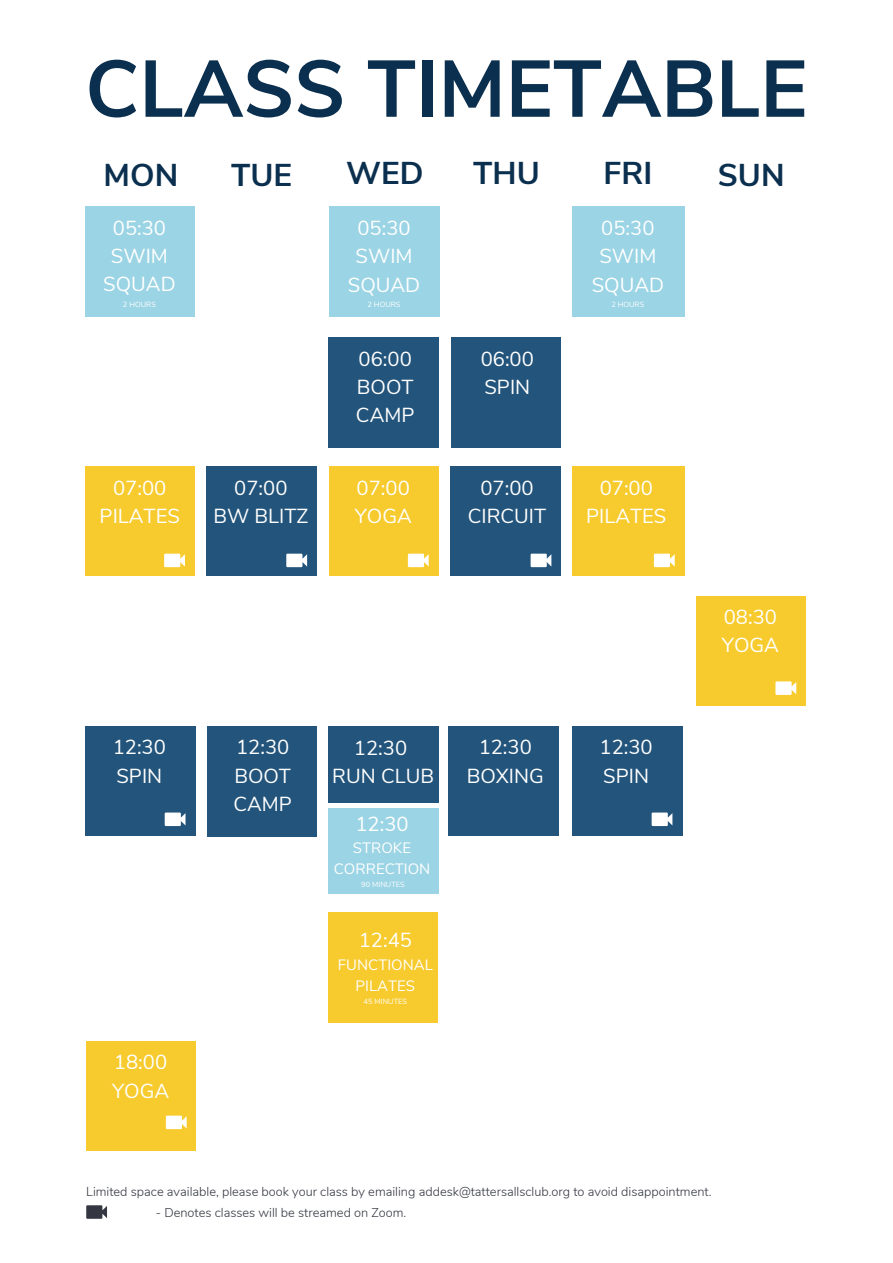
<style>
.page{position:relative;width:893px;height:1263px;background:#fff}
.page>*{position:absolute;margin:0;border:0;box-sizing:border-box;transform-origin:0 0}
.t1{font:700 79.95px "Nunito Sans";color:#0b2f4e}
.t2{font:700 31.5px "Nunito Sans";color:#0b2f4e}
.t3{font:20.25px/28.3px "Nunito Sans";color:#fff;text-align:center}
.t4{font:15px/20.7px "Nunito Sans";color:#fff;text-align:center}
.t5{font:300 12.75px "Nunito";color:#343741}
.t6{font:7.5px "Nunito Sans";color:#fff}
</style>
<div class="page">
<div style="left:85px;top:466px;width:110px;height:110px;background:#f7cb2d"></div>
<div style="left:572px;top:466px;width:112px;height:110px;background:#f7cb2d"></div>
<div style="left:329px;top:466px;width:110px;height:110px;background:#f7cb2d"></div>
<div style="left:207px;top:466px;width:110px;height:110px;background:#23547b"></div>
<div style="left:451px;top:466px;width:110px;height:110px;background:#23547b"></div>
<div style="left:696px;top:596px;width:110px;height:109px;background:#f7cb2d"></div>
<div style="left:85px;top:726px;width:110px;height:110px;background:#23547b"></div>
<div style="left:572px;top:726px;width:110px;height:110px;background:#23547b"></div>
<div style="left:85px;top:206px;width:110px;height:111px;background:#9bd4e4"></div>
<div style="left:572px;top:206px;width:112px;height:111px;background:#9bd4e4"></div>
<div style="left:329px;top:206px;width:110px;height:111px;background:#9bd4e4"></div>
<div style="left:207px;top:726px;width:110px;height:110px;background:#23547b"></div>
<div style="left:451px;top:337px;width:110px;height:110px;background:#23547b"></div>
<div style="left:328px;top:337px;width:111px;height:111px;background:#23547b"></div>
<svg style="left:164px;top:554px;width:21px;height:13px"></svg>
<svg style="left:286px;top:554px;width:21px;height:13px"></svg>
<svg style="left:408px;top:554px;width:21px;height:13px"></svg>
<svg style="left:530px;top:554px;width:21px;height:13px"></svg>
<svg style="left:654px;top:554px;width:20px;height:13px"></svg>
<svg style="left:775px;top:681px;width:21px;height:14px"></svg>
<svg style="left:165px;top:812px;width:20px;height:14px"></svg>
<svg style="left:651px;top:812px;width:21px;height:14px"></svg>
<div style="left:449px;top:726px;width:110px;height:110px;background:#23547b"></div>
<div style="left:328px;top:808px;width:110px;height:86px;background:#9bd4e4"></div>
<div style="left:328px;top:726px;width:110px;height:76px;background:#23547b"></div>
<div style="left:86px;top:1041px;width:110px;height:110px;background:#f7cb2d"></div>
<svg style="left:166px;top:1115px;width:21px;height:14px"></svg>
<svg style="left:86px;top:1205px;width:21px;height:14px"></svg>
<div style="left:328px;top:912px;width:110px;height:110px;background:#f7cb2d"></div>
<h1 class="t1" style="left:85px;top:36px;width:724px">CLASS TIMETABLE</h1>
<h2 class="t2" style="left:104px;top:154px;width:76px">MON</h2>
<h2 class="t2" style="left:231px;top:154px;width:62px">TUE</h2>
<h2 class="t2" style="left:346px;top:152px;width:79px">WED</h2>
<h2 class="t2" style="left:473px;top:152px;width:68px">THU</h2>
<h2 class="t2" style="left:603px;top:152px;width:50px">FRI</h2>
<h2 class="t2" style="left:718px;top:154px;width:68px">SUN</h2>
<p class="t3" style="left:103px;top:214px;width:74px">05:30<br>SWIM<br>SQUAD</p>
<p class="t6" style="left:123px;top:299px;width:35px">2 HOURS</p>
<p class="t3" style="left:348px;top:214px;width:74px">05:30<br>SWIM<br>SQUAD</p>
<p class="t6" style="left:367px;top:299px;width:35px">2 HOURS</p>
<p class="t3" style="left:356px;top:345px;width:60px;text-align:left">06:00<br>BOOT<br>CAMP</p>
<p class="t3" style="left:481px;top:345px;width:55px;text-align:left">06:00<br>SPIN</p>
<p class="t3" style="left:592px;top:214px;width:74px">05:30<br>SWIM<br>SQUAD</p>
<p class="t6" style="left:611px;top:299px;width:35px">2 HOURS</p>
<p class="t3" style="left:355px;top:474px;width:59px;line-height:28px;text-align:left">07:00<br>YOGA</p>
<p class="t3" style="left:213px;top:474px;width:96px">07:00<br>BW BLITZ</p>
<p class="t3" style="left:468px;top:474px;width:80px">07:00<br>CIRCUIT</p>
<p class="t3" style="left:100px;top:474px;width:82px">07:00<br>PILATES</p>
<p class="t3" style="left:586px;top:474px;width:82px;line-height:28px">07:00<br>PILATES</p>
<p class="t3" style="left:113px;top:734px;width:55px;text-align:left">12:30<br>SPIN</p>
<p class="t3" style="left:599px;top:734px;width:55px;text-align:left">12:30<br>SPIN</p>
<p class="t3" style="left:233px;top:734px;width:60px;text-align:left">12:30<br>BOOT<br>CAMP</p>
<p class="t3" style="left:467px;top:734px;width:79px">12:30<br>BOXING</p>
<p class="t3" style="left:332px;top:734px;width:103px">12:30<br>RUN CLUB</p>
<p class="t3" style="left:355px;top:810px;width:55px">12:30</p>
<p class="t4" style="left:334px;top:838px;width:98px">STROKE<br>CORRECTION</p>
<p class="t6" style="left:361px;top:879px;width:45px">90 MINUTES</p>
<p class="t3" style="left:112px;top:1049px;width:59px;line-height:28px;text-align:left">18:00<br>YOGA</p>
<p class="t3" style="left:359px;top:926px;width:55px">12:45</p>
<p class="t4" style="left:338px;top:955px;width:96px">FUNCTIONAL<br>PILATES</p>
<p class="t6" style="left:363px;top:996px;width:45px">45 MINUTES</p>
<p class="t3" style="left:722px;top:603px;width:59px;line-height:28px;text-align:left">08:30<br>YOGA</p>
<p class="t5" style="left:86px;top:1182px;width:627px">Limited space available, please book your class by emailing addesk@tattersallsclub.org to avoid disappointment.</p>
<p class="t5" style="left:156px;top:1204px;width:252px">- Denotes classes will be streamed on Zoom.</p>
</div>
